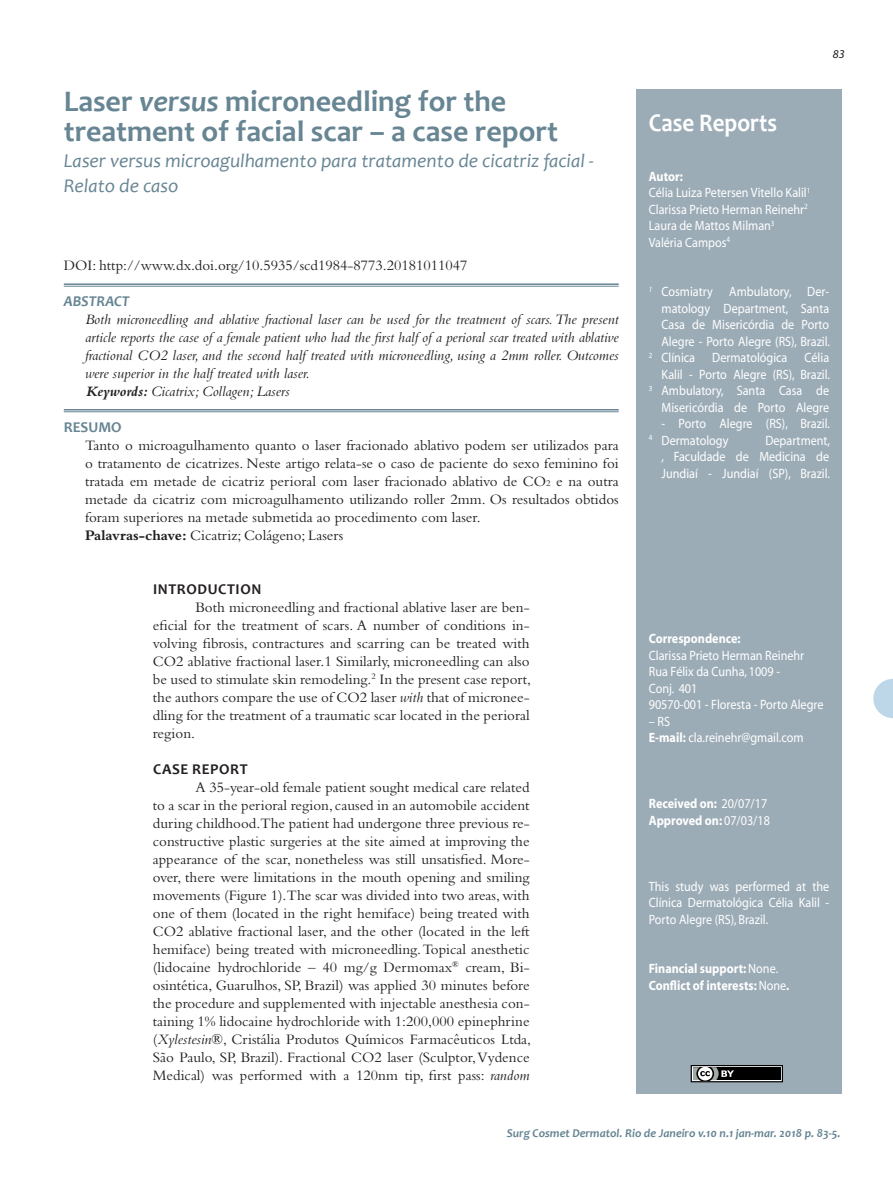
<style>
.page{position:relative;width:893px;height:1191px;background:#fff}
.page>*{position:absolute;margin:0;border:0;box-sizing:border-box;transform-origin:0 0}
.t1{font:700 30px/30px "Candara";color:#678593}
.t2{font:700 25.5px "Candara";color:#fff;scale:.9 1}
.t3{font:italic 19.5px/25.5px "Candara";color:#678593}
.Surgical-ING_-_2016{font:15px/18px "Bembo";color:#231f20;text-align:justify}
.t4{font:italic 15px/18px "Bembo";color:#231f20;text-align:justify}
.Surgical-PT_-_2016{font:15px "Bembo";color:#231f20}
.Surgical-ING_-_2016-2{font:700 15px "Candara";letter-spacing:.04em;color:#231f20}
.t5{font:italic 700 15px "Candara";color:#678593}
.t6{font:700 15px "Candara";color:#678593}
.t7{font:13.5px/16.5px "Myriad";color:#fff;text-align:justify;scale:.9 1}
.t8{font:700 13.5px "Myriad";color:#fff;scale:.9 1}
.t9{font:italic 700 12px "Candara";color:#678593}
.t10{font:italic 12px "Myriad";color:#231f20}
.s1{font-style:italic}
.s2{font-weight:700}
.s3{font-size:9px}
.s4{font-weight:400}
</style>
<div class="page">
<div style="left:636px;top:89px;width:206px;height:1004px;background:#9cacb6"></div>
<hr style="left:64px;top:283px;width:555px;height:2px;background:#678593">
<hr style="left:64px;top:286px;width:555px;height:1px;background:#678593">
<hr style="left:64px;top:409px;width:555px;height:1px;background:#678593">
<hr style="left:64px;top:411px;width:555px;height:1px;background:#678593">
<svg style="left:873px;top:679px;width:20px;height:39px"></svg>
<svg style="left:691px;top:1065px;width:92px;height:17px;background:#464747"></svg>
<p class="t1" style="left:64px;top:86px;width:496px">Laser <span class="s1">versus</span> microneedling for the treatment of facial scar – a case report</p>
<p class="t3" style="left:64px;top:147px;width:531px">Laser versus microagulhamento para tratamento de cicatriz facial -<br>Relato de caso</p>
<p class="Surgical-PT_-_2016" style="left:64px;top:257px;width:405px">DOI: http://www.dx.doi.org/10.5935/scd1984-8773.20181011047</p>
<p class="t5" style="left:64px;top:292px;width:67px">ABSTRACT</p>
<p class="t4" style="left:85px;top:310px;width:535px">Both microneedling and ablative fractional laser can be used for the treatment of scars. The present article reports the case of a female patient who had the first half of a perioral scar treated with ablative fractional CO2 laser, and the second half treated with microneedling, using a 2mm roller. Outcomes were superior in the half treated with laser.</p>
<p class="t4" style="left:86px;top:382px;width:205px"><span class="s2">Keywords:</span> Cicatrix; Collagen; Lasers</p>
<p class="t6" style="left:64px;top:418px;width:59px">RESUMO</p>
<p class="Surgical-ING_-_2016" style="left:85px;top:436px;width:535px">Tanto o microagulhamento quanto o laser fracionado ablativo podem ser utilizados para o tratamento de cicatrizes. Neste artigo relata-se o caso de paciente do sexo feminino foi tratada em metade de cicatriz perioral com laser fracionado ablativo de CO<span class="s3">2</span> e na outra metade da cicatriz com microagulhamento utilizando roller 2mm. Os resultados obtidos foram superiores na metade submetida ao procedimento com laser.</p>
<p class="Surgical-ING_-_2016" style="left:85px;top:526px;width:260px"><span class="s2">Palavras-chave:</span> Cicatriz; Colágeno; Lasers</p>
<p class="Surgical-ING_-_2016-2" style="left:153px;top:580px;width:110px">INTRODUCTION</p>
<p class="Surgical-ING_-_2016" style="left:153px;top:598px;width:380px;text-indent:43px">Both microneedling and fractional ablative laser are ben&shy;eficial for the treatment of scars. A number of conditions in&shy;volving fibrosis, contractures and scarring can be treated with CO2 ablative fractional laser.1 Similarly, microneedling can also be used to stimulate skin remodeling.<sup>2</sup> In the present case report, the authors compare the use of CO2 laser <span class="s1">with</span> that of micronee&shy;dling for the treatment of a traumatic scar located in the perioral region.</p>
<p class="Surgical-ING_-_2016-2" style="left:153px;top:760px;width:96px">CASE REPORT</p>
<p class="Surgical-ING_-_2016" style="left:153px;top:778px;width:380px;text-indent:43px">A 35-year-old female patient sought medical care related to a scar in the perioral region, caused in an automobile accident during childhood.The patient had undergone three previous re&shy;constructive plastic surgeries at the site aimed at improving the appearance of the scar, nonetheless was still unsatisfied. More&shy;over, there were limitations in the mouth opening and smiling movements (Figure 1).The scar was divided into two areas, with one of them (located in the right hemiface) being treated with CO2 ablative fractional laser, and the other (located in the left hemiface) being treated with microneedling. Topical anesthetic (lidocaine hydrochloride – 40 mg/g Dermomax<sup>®</sup> cream, Bi&shy;osintética, Guarulhos, SP, Brazil) was applied 30 minutes before the procedure and supplemented with injectable anesthesia con&shy;taining 1% lidocaine hydrochloride with 1:200,000 epinephrine (<span class="s1">Xylestesin</span>®, Cristália Produtos Químicos Farmacêuticos Ltda, São Paulo, SP, Brazil). Fractional CO2 laser (Sculptor, Vydence Medical) was performed with a 120nm tip, first pass: <span class="s1">random</span></p>
<p class="t10" style="left:833px;top:48px;width:13px">83</p>
<p class="t2" style="left:649px;top:107px;width:144px">Case Reports</p>
<p class="t8" style="left:649px;top:169px;width:39px">Autor:</p>
<p class="t7" style="left:649px;top:185px;width:181px">Célia Luiza Petersen Vitello Kalil<sup>1</sup></p>
<p class="t7" style="left:649px;top:202px;width:178px">Clarissa Prieto Herman Reinehr<sup>2</sup></p>
<p class="t7" style="left:649px;top:218px;width:141px">Laura de Mattos Milman<sup>3</sup></p>
<p class="t7" style="left:649px;top:235px;width:92px">Valéria Campos<sup>4</sup></p>
<p class="t7" style="left:661px;top:284px;width:189px;text-indent:-13px"><sup>1</sup> Cosmiatry Ambulatory, Der&shy;matology Department, Santa Casa de Misericórdia de Porto Alegre - Porto Alegre (RS), Brazil.</p>
<p class="t7" style="left:649px;top:350px;width:53px"><sup>2</sup> Clínica</p>
<p class="t7" style="left:712px;top:350px;width:85px">Dermatológica</p>
<p class="t7" style="left:661px;top:350px;width:189px;text-align:right">Célia<br>Kalil - Porto Alegre (RS), Brazil.</p>
<p class="t7" style="left:649px;top:383px;width:202px;text-align:right"><sup>3</sup> Ambulatory, Santa Casa de<br>Misericórdia de Porto Alegre</p>
<p class="t7" style="left:661px;top:416px;width:189px">- Porto Alegre (RS), Brazil.</p>
<p class="t7" style="left:649px;top:433px;width:90px"><sup>4</sup> Dermatology</p>
<p class="t7" style="left:661px;top:433px;width:189px;text-indent:104px">Department, , Faculdade de Medicina de Jundiaí - Jundiaí (SP), Brazil.</p>
<p class="t8" style="left:649px;top:631px;width:104px">Correspondence:</p>
<p class="t7" style="left:649px;top:647px;width:174px">Clarissa Prieto Herman Reinehr</p>
<p class="t7" style="left:649px;top:664px;width:147px">Rua Félix da Cunha, 1009 -<br>Conj. 401</p>
<p class="t7" style="left:649px;top:697px;width:196px">90570-001 - Floresta - Porto Alegre</p>
<p class="t7" style="left:649px;top:713px;width:25px">– RS</p>
<p class="t7" style="left:649px;top:730px;width:174px"><span class="s2">E-mail:</span> cla.reinehr@gmail.com</p>
<p class="t8" style="left:649px;top:796px;width:133px">Received on: <span class="s4">20/07/17</span></p>
<p class="t8" style="left:649px;top:813px;width:136px">Approved on: <span class="s4">07/03/18</span></p>
<p class="t7" style="left:649px;top:878px;width:202px">This study was performed at the Clínica Dermatológica Célia Kalil - Porto Alegre (RS), Brazil.</p>
<p class="t8" style="left:649px;top:961px;width:145px">Financial support: <span class="s4">None.</span></p>
<p class="t8" style="left:649px;top:978px;width:158px">Conflict of interests: <span class="s4">None</span>.</p>
<p class="t9" style="left:507px;top:1125px;width:335px">Surg Cosmet Dermatol. Rio de Janeiro v.10 n.1 jan-mar. 2018 p. 83-5.</p>
</div>
